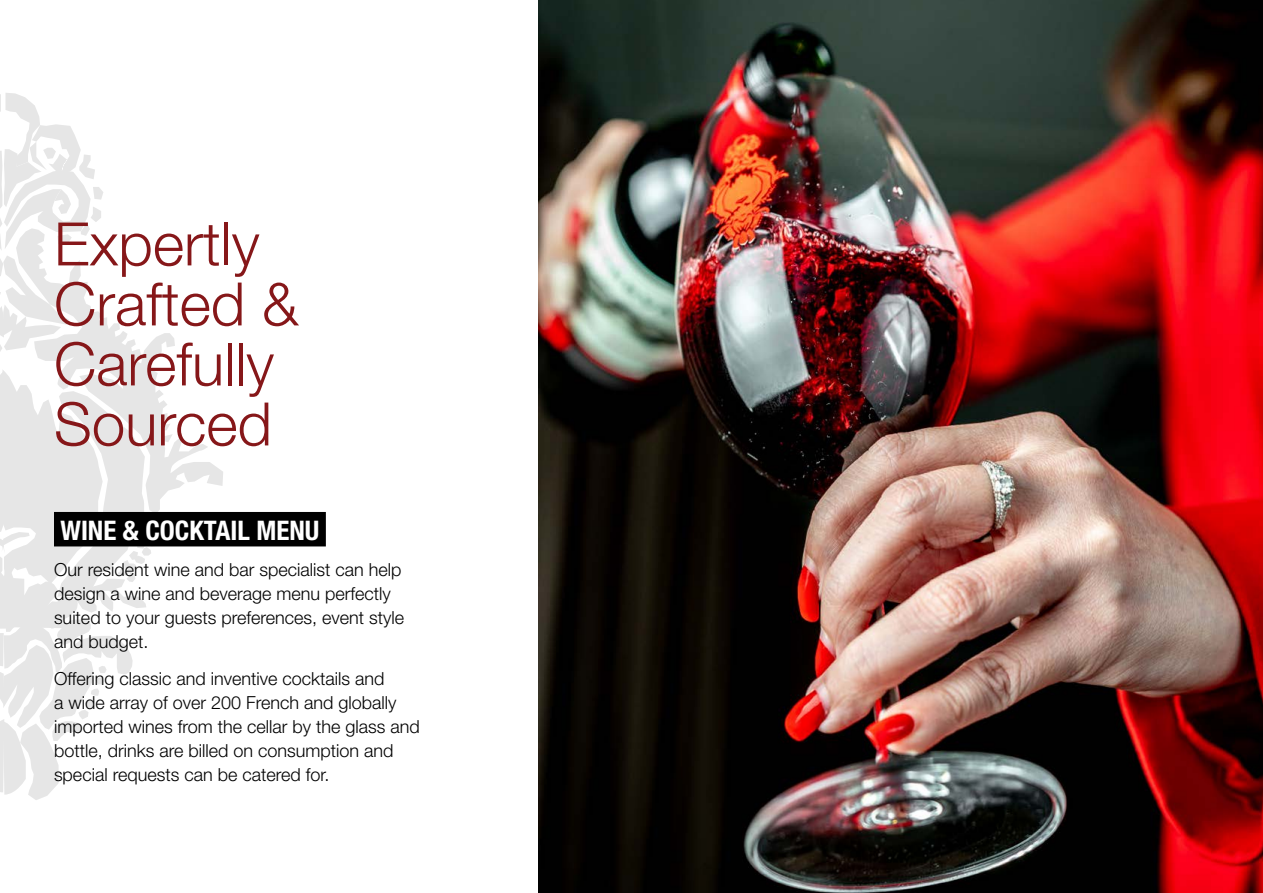
<style>
.page{position:relative;width:1263px;height:893px;background:#fff}
.page>*{position:absolute;margin:0;border:0;box-sizing:border-box;transform-origin:0 0}
.t1{font:300 60px/60px "Helvetica Neue LT Std";color:#861719}
.t2{font:700 condensed 27px "Helvetica Neue LT Std";color:#fff}
.t3{font:300 18px/24px "Helvetica Neue LT Std";color:#000}
</style>
<div class="page">
<img style="left:539px;top:0;width:724px;height:893px">
<svg style="left:36px;top:317px;width:187px;height:174px"></svg>
<svg style="left:0;top:93px;width:103px;height:259px"></svg>
<svg style="left:0;top:369px;width:168px;height:431px"></svg>
<div style="left:54px;top:512px;width:272px;height:34px;background:#000"></div>
<h1 class="t1" style="left:54px;top:213px;width:246px">Expertly<br>Crafted &amp;<br>Carefully<br>Sourced</h1>
<h2 class="t2" style="left:60px;top:514px;width:260px">WINE &amp; COCKTAIL MENU</h2>
<p class="t3" style="left:54px;top:558px;width:352px">Our resident wine and bar specialist can help design a wine and beverage menu perfectly suited to your guests preferences, event style and budget.</p>
<p class="t3" style="left:54px;top:666px;width:367px">Offering classic and inventive cocktails and<br>a wide array of over 200 French and globally imported wines from the cellar by the glass and bottle, drinks are billed on consumption and special requests can be catered for.</p>
</div>
